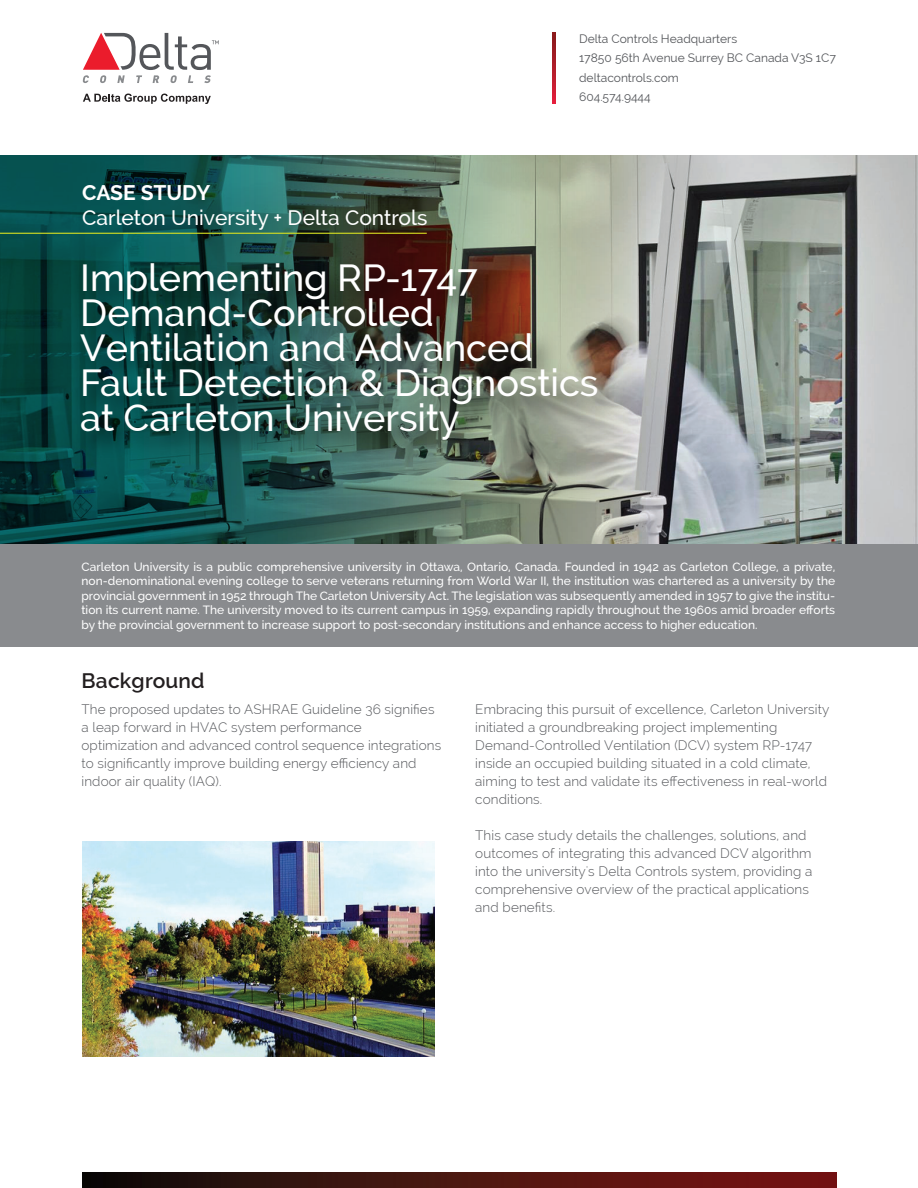
<style>
.page{position:relative;width:918px;height:1188px;background:#fff}
.page>*{position:absolute;margin:0;border:0;box-sizing:border-box;transform-origin:0 0}
.t1{font:500 37.8px/35.1px "Raleway";color:#fff}
.t2{font:500 21px "Raleway";color:#fff}
.t3{font:600 21px "Raleway";letter-spacing:.01em;color:#231f20}
.t4{font:700 21px "Raleway";letter-spacing:-.005em;color:#fff}
.t5{font:300 13.5px/18px "Raleway";letter-spacing:.01em;color:#54565a}
.t6{font:500 12px/14.4px "Raleway";color:#fff;text-align:justify}
.t7{font:12px/19.5px "Raleway";color:#54565a}
</style>
<div class="page">
<img style="left:646px;top:155px;width:272px;height:389px">
<svg style="left:83px;top:94px;width:128px;height:10px"></svg>
<svg style="left:83px;top:33px;width:136px;height:50px"></svg>
<svg style="left:553px;top:33px;width:2px;height:71px"></svg>
<img style="left:0;top:155px;width:646px;height:389px">
<img style="left:68px;top:246px;width:564px;height:227px">
<div style="left:0;top:544px;width:918px;height:102px;background:#898b8e"></div>
<hr style="left:0;top:233px;width:427px;height:1px;background:#d6df21">
<div style="left:83px;top:1172px;width:754px;height:16px;background:linear-gradient(to right,#12100b,#7d1613)"></div>
<img style="left:83px;top:841px;width:352px;height:215px">
<h2 class="t4" style="left:82px;top:180px;width:130px">CASE STUDY</h2>
<h2 class="t2" style="left:82px;top:205px;width:347px">Carleton University + Delta Controls</h2>
<p class="t7" style="left:579px;top:29px;width:258px">Delta Controls Headquarters<br>17850 56th Avenue Surrey BC Canada V3S 1C7 deltacontrols.com<br>604.574.9444</p>
<h1 class="t1" style="left:80px;top:260px;width:520px">Implementing RP-1747<br>Demand-Controlled<br>Ventilation and Advanced<br>Fault Detection &amp; Diagnostics at Carleton University</h1>
<p class="t6" style="left:82px;top:560px;width:755px">Carleton University is a public comprehensive university in Ottawa, Ontario, Canada. Founded in 1942 as Carleton College, a private, non-denominational evening college to serve veterans returning from World War II, the institution was chartered as a university by the provincial government in 1952 through The Carleton University Act. The legislation was subsequently amended in 1957 to give the institu&shy;tion its current name. The university moved to its current campus in 1959, expanding rapidly throughout the 1960s amid broader efforts by the provincial government to increase support to post-secondary institutions and enhance access to higher education.</p>
<h2 class="t3" style="left:82px;top:669px;width:125px">Background</h2>
<p class="t5" style="left:82px;top:700px;width:361px">The proposed updates to ASHRAE Guideline 36 signifies a leap forward in HVAC system performance optimization and advanced control sequence integrations to significantly improve building energy efficiency and indoor air quality (IAQ).</p>
<p class="t5" style="left:475px;top:700px;width:356px">Embracing this pursuit of excellence, Carleton University initiated a groundbreaking project implementing Demand-Controlled Ventilation (DCV) system RP-1747 inside an occupied building situated in a cold climate, aiming to test and validate its effectiveness in real-world conditions.</p>
<p class="t5" style="left:475px;top:826px;width:339px">This case study details the challenges, solutions, and outcomes of integrating this advanced DCV algorithm into the university's Delta Controls system, providing a comprehensive overview of the practical applications and benefits.</p>
</div>
